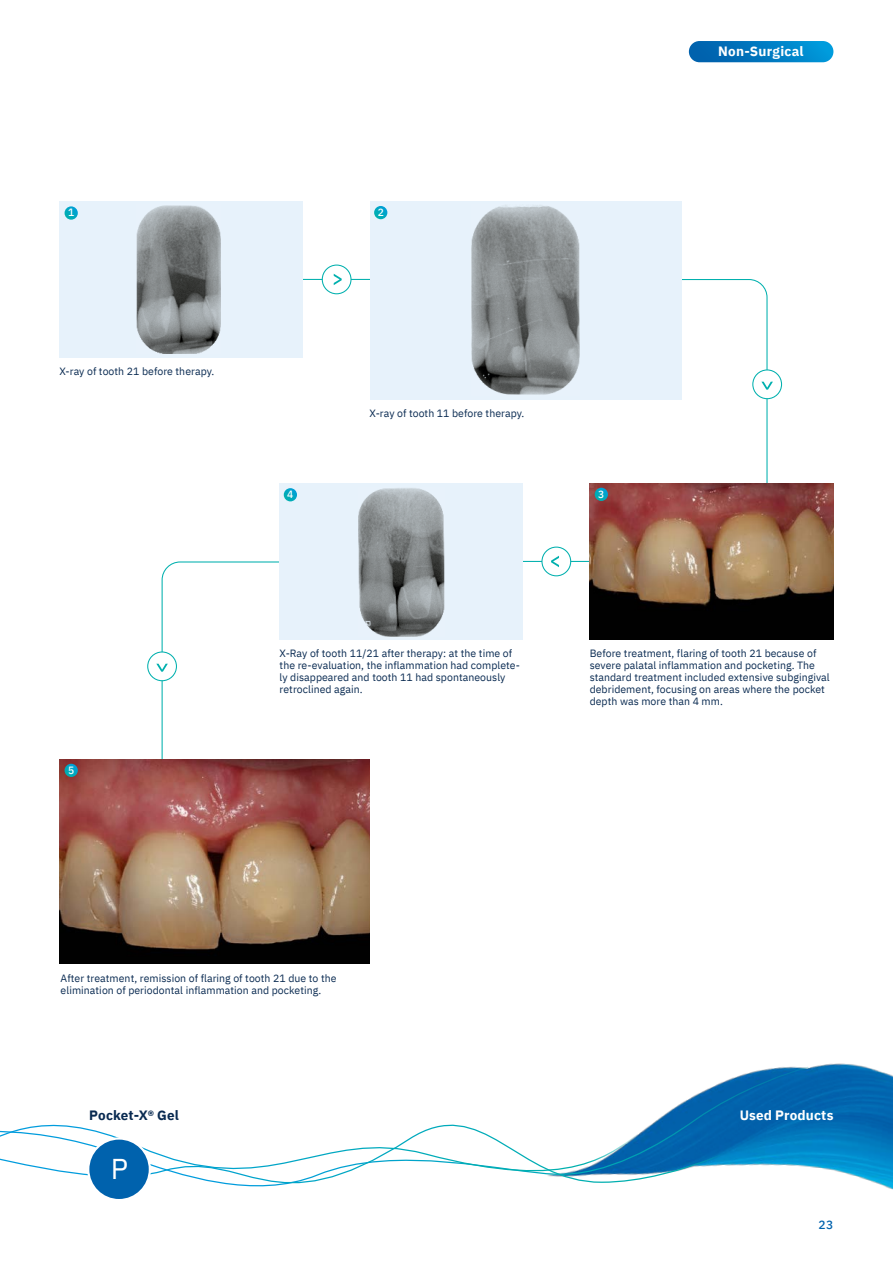
<style>
.page{position:relative;width:893px;height:1263px;background:#fff}
.page>*{position:absolute;margin:0;border:0;box-sizing:border-box;transform-origin:0 0}
.t1{font:28.65px "IBM Plex Sans";color:#fff}
.t2{font:700 13.5px "IBM Plex Sans";letter-spacing:.015em;color:#fff}
.t3{font:700 13.5px "IBM Plex Sans";letter-spacing:.005em;color:#092a51}
.t4{font:500 12px "IBM Plex Sans";color:#0062ad}
.t5{font:10.5px/12px "IBM Plex Sans";letter-spacing:.005em;color:#092a51}
.t6{font:500 10.5px "IBM Plex Sans";color:#fff}
</style>
<div class="page">
<img style="left:810px;top:1063px;width:83px;height:127px">
<svg style="left:703px;top:1066px;width:107px;height:101px;background:#2e87c1"></svg>
<svg style="left:649px;top:1091px;width:121px;height:87px"></svg>
<svg style="left:0;top:1124px;width:649px;height:63px"></svg>
<div style="left:147px;top:651px;width:30px;height:30px;border:1px solid #00b0ae;border-radius:50%"></div>
<svg style="left:156px;top:561px;width:133px;height:199px"></svg>
<img style="left:60px;top:760px;width:310px;height:203px">
<hr style="left:496px;top:561px;width:188px;height:1px;background:#00b0ae">
<div style="left:542px;top:547px;width:29px;height:29px;background:#fff;border-radius:50%"></div>
<div style="left:541px;top:547px;width:30px;height:29px;border:1px solid #00b0ae;border-radius:50%"></div>
<svg style="left:551px;top:556px;width:8px;height:11px"></svg>
<hr style="left:293px;top:279px;width:187px;height:1px;background:#00b0ae">
<div style="left:322px;top:265px;width:29px;height:29px;background:#fff;border-radius:50%"></div>
<div style="left:322px;top:265px;width:29px;height:29px;border:1px solid #00b0ae;border-radius:50%"></div>
<svg style="left:334px;top:274px;width:8px;height:11px"></svg>
<div style="left:752px;top:369px;width:30px;height:30px;border:1px solid #00b0ae;border-radius:50%"></div>
<svg style="left:663px;top:278px;width:110px;height:205px"></svg>
<div style="left:60px;top:201px;width:243px;height:156px;background:#e7f2fb"></div>
<img style="left:137px;top:205px;width:83px;height:148px">
<div style="left:280px;top:483px;width:243px;height:156px;background:#e7f2fb"></div>
<img style="left:359px;top:488px;width:85px;height:148px">
<img style="left:590px;top:483px;width:243px;height:156px">
<div style="left:370px;top:201px;width:311px;height:198px;background:#e7f2fb"></div>
<img style="left:472px;top:205px;width:107px;height:190px">
<svg style="left:65px;top:206px;width:13px;height:14px"></svg>
<svg style="left:374px;top:206px;width:13px;height:13px"></svg>
<svg style="left:595px;top:488px;width:13px;height:13px"></svg>
<svg style="left:65px;top:764px;width:13px;height:13px"></svg>
<svg style="left:284px;top:488px;width:13px;height:13px"></svg>
<div style="left:88px;top:1138px;width:62px;height:62px;background:#0062ad;border-radius:50%"></div>
<div style="left:87px;top:1137px;width:64px;height:64px;border:2px solid #fff;border-radius:50%"></div>
<div style="left:689px;top:41px;width:144px;height:21px;background:linear-gradient(to right,#005ba8,#009adb);border-radius:11px"></div>
<p class="t6" style="left:68px;top:204px;width:8px">1</p>
<p class="t6" style="left:378px;top:204px;width:8px">2</p>
<p class="t5" style="left:60px;top:365px;width:156px">X-ray of tooth 21 before therapy.</p>
<p class="t6" style="left:287px;top:486px;width:8px">4</p>
<p class="t5" style="left:370px;top:407px;width:156px">X-ray of tooth 11 before therapy.</p>
<p class="t6" style="left:598px;top:486px;width:8px">3</p>
<p class="t2" style="left:718px;top:40px;width:87px">Non-Surgical</p>
<p class="t6" style="left:68px;top:762px;width:8px">5</p>
<p class="t5" style="left:280px;top:647px;width:242px">X-Ray of tooth 11/21 after therapy: at the time of the re-evaluation, the inflammation had complete&shy;ly disappeared and tooth 11 had spontaneously retroclined again.</p>
<p class="t5" style="left:590px;top:647px;width:241px">Before treatment, flaring of tooth 21 because of severe palatal inflammation and pocketing. The standard treatment included extensive subgingival debridement, focusing on areas where the pocket depth was more than 4 mm.</p>
<p class="t5" style="left:61px;top:971px;width:277px">After treatment, remission of flaring of tooth 21 due to the elimination of periodontal inflammation and pocketing.</p>
<p class="t3" style="left:89px;top:1104px;width:91px">Pocket-X® Gel</p>
<p class="t2" style="left:740px;top:1104px;width:95px">Used Products</p>
<h1 class="t1" style="left:111px;top:1147px;width:19px">P</h1>
<p class="t4" style="left:818px;top:1216px;width:17px">23</p>
</div>
